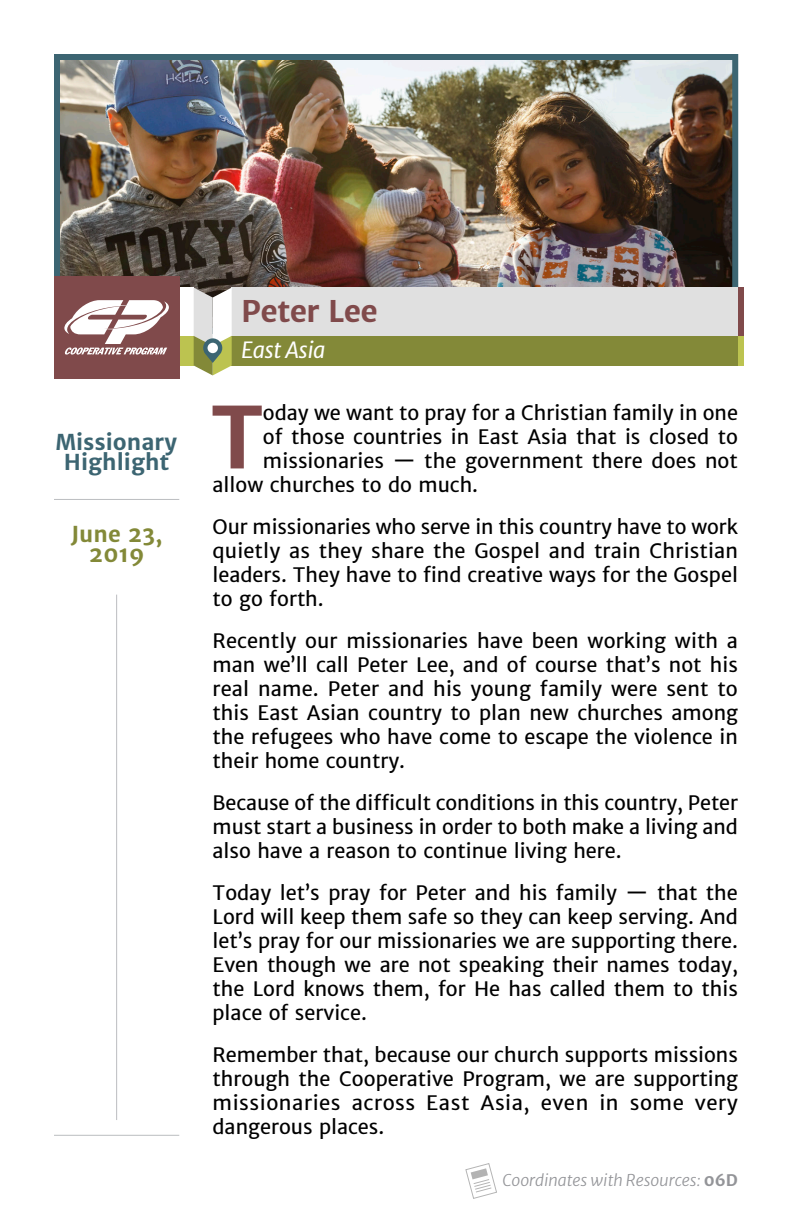
<style>
.page{position:relative;width:792px;height:1224px;background:#fff}
.page>*{position:absolute;margin:0;border:0;box-sizing:border-box;transform-origin:0 0}
.First_Paragraph{font:700 84.6px "Merriweather Sans";color:#804a4b}
.Names{font:700 30px "Merriweather Sans";letter-spacing:-.025em;color:#804a4b}
.Date{font:700 22px "Merriweather Sans";color:#3c6572}
.Date-2{font:700 22px/20px "Merriweather Sans";color:#838938;text-align:center}
.Location{font:italic 22px "Merriweather Sans";letter-spacing:-.025em;color:#fff}
.Body_Copy{font:20px/24px "Merriweather Sans";color:#000;text-align:justify}
.First_Paragraph-2{font:20px "Merriweather Sans";color:#000}
.Paragraph_Style_1{font:italic 300 16px "Merriweather Sans";color:#939498}
.s1{font-weight:700;font-style:normal}
</style>
<div class="page">
<img style="left:61px;top:61px;width:670px;height:227px">
<div style="left:54px;top:54px;width:684px;height:280px;border:6px solid #3c6572"></div>
<div style="left:170px;top:288px;width:24px;height:48px;background:#fff"></div>
<div style="left:170px;top:336px;width:24px;height:30px;background:#bcc350"></div>
<div style="left:232px;top:288px;width:506px;height:48px;background:#e0e0e0"></div>
<div style="left:738px;top:288px;width:6px;height:48px;background:#804a4b"></div>
<div style="left:738px;top:336px;width:6px;height:30px;background:#bcc350"></div>
<div style="left:232px;top:336px;width:506px;height:30px;background:#838938"></div>
<svg style="left:194px;top:288px;width:38px;height:87px"></svg>
<hr style="left:54px;top:1135px;width:125px;height:1px;background:#bbbdc0">
<hr style="left:54px;top:499px;width:125px;height:1px;background:#bbbdc0">
<hr style="left:116px;top:595px;width:1px;height:525px;background:#bbbdc0">
<svg style="left:465px;top:1163px;width:32px;height:36px"></svg>
<div style="left:54px;top:276px;width:125px;height:102px;background:#804a4b"></div>
<svg style="left:64px;top:300px;width:105px;height:55px"></svg>
<p class="Date" style="left:56px;top:428px;width:123px">Missionary</p>
<p class="Date" style="left:64px;top:448px;width:107px">Highlight</p>
<p class="Date-2" style="left:71px;top:523px;width:93px">June 23,<br>2019</p>
<p class="Names" style="left:241px;top:292px;width:138px">Peter Lee</p>
<p class="Location" style="left:241px;top:335px;width:86px">East Asia</p>
<p class="First_Paragraph" style="left:211px;top:383px;width:53px">T</p>
<p class="First_Paragraph-2" style="left:263px;top:400px;width:477px">oday we want to pray for a Christian family in one</p>
<p class="First_Paragraph-2" style="left:263px;top:424px;width:477px">of those countries in East Asia that is closed to</p>
<p class="First_Paragraph-2" style="left:263px;top:448px;width:476px">missionaries — the government there does not</p>
<p class="First_Paragraph-2" style="left:213px;top:472px;width:267px">allow churches to do much.</p>
<p class="Body_Copy" style="left:213px;top:515px;width:527px">Our missionaries who serve in this country have to work quietly as they share the Gospel and train Christian leaders. They have to find creative ways for the Gospel to go forth.</p>
<p class="Body_Copy" style="left:213px;top:629px;width:527px">Recently our missionaries have been working with a man we’ll call Peter Lee, and of course that’s not his real name. Peter and his young family were sent to this East Asian country to plan new churches among the refugees who have come to escape the violence in their home country.</p>
<p class="Body_Copy" style="left:213px;top:791px;width:527px">Because of the difficult conditions in this country, Peter must start a business in order to both make a living and also have a reason to continue living here.</p>
<p class="Body_Copy" style="left:213px;top:881px;width:527px">Today let’s pray for Peter and his family — that the Lord will keep them safe so they can keep serving. And let’s pray for our missionaries we are supporting there.<br>Even though we are not speaking their names today, the Lord knows them, for He has called them to this place of service.</p>
<p class="Body_Copy" style="left:213px;top:1043px;width:527px">Remember that, because our church supports missions through the Cooperative Program, we are supporting missionaries across East Asia, even in some very dangerous places.</p>
<p class="Paragraph_Style_1" style="left:503px;top:1169px;width:237px">Coordinates with Resources: <span class="s1">06D</span></p>
</div>
